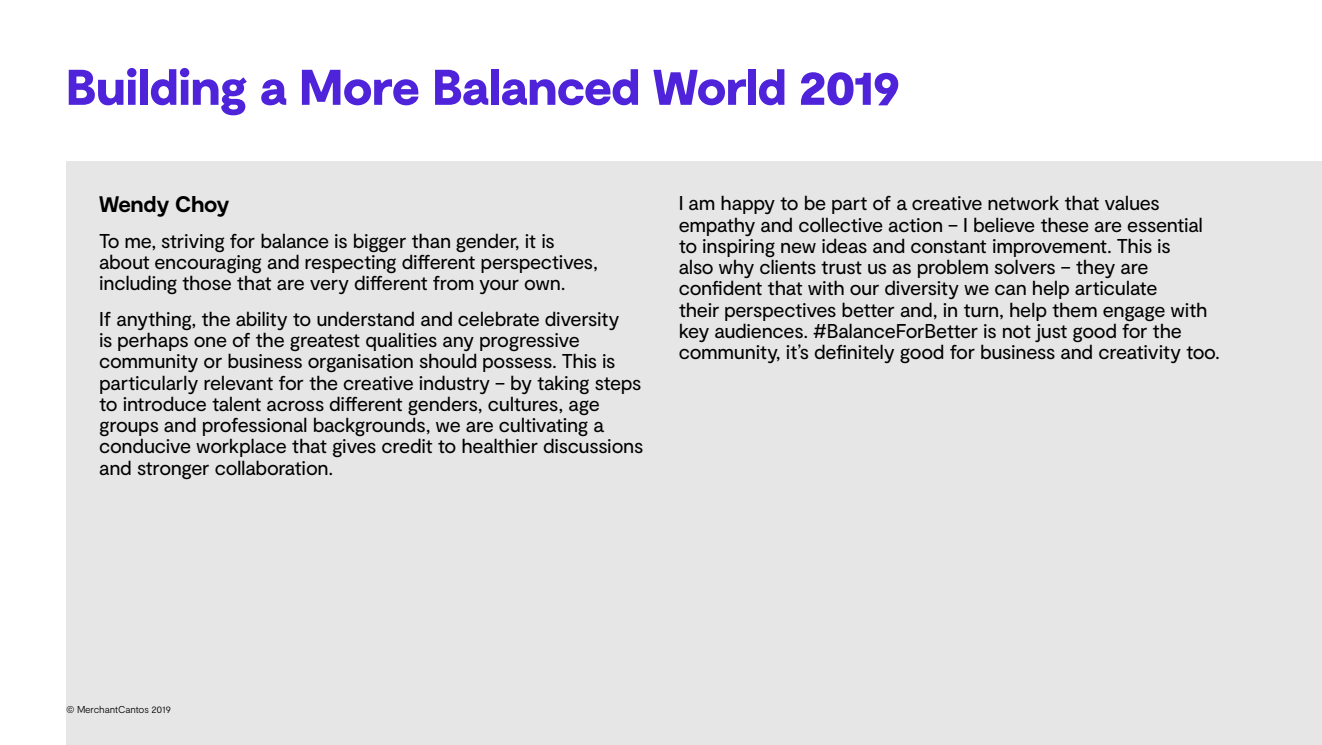
<style>
.page{position:relative;width:1322px;height:745px;background:#fff}
.page>*{position:absolute;margin:0;border:0;box-sizing:border-box;transform-origin:0 0}
.t1{font:900 50px "Moderat";letter-spacing:-.015em;color:#4e23da}
.t2{font:700 22.5px "Moderat";letter-spacing:-.015em;color:#000}
.t3{font:20px/21.2px "Moderat";letter-spacing:-.015em;color:#000}
.t4{font:300 10px "Moderat";letter-spacing:-.01em;color:#000}
</style>
<div class="page">
<div style="left:66px;top:162px;width:1256px;height:582px;background:#e6e6e6"></div>
<h1 class="t1" style="left:66px;top:56px;width:835px">Building a More Balanced World 2019</h1>
<p class="t2" style="left:99px;top:190px;width:132px">Wendy Choy</p>
<p class="t3" style="left:99px;top:230px;width:500px">To me, striving for balance is bigger than gender, it is about encouraging and respecting different perspectives, including those that are very different from your own.</p>
<p class="t3" style="left:99px;top:308px;width:545px">If anything, the ability to understand and celebrate diversity<br>is perhaps one of the greatest qualities any progressive community or business organisation should possess. This is particularly relevant for the creative industry – by taking steps to introduce talent across different genders, cultures, age groups and professional backgrounds, we are cultivating a conducive workplace that gives credit to healthier discussions and stronger collaboration.</p>
<p class="t3" style="left:679px;top:193px;width:543px">I am happy to be part of a creative network that values empathy and collective action – I believe these are essential to inspiring new ideas and constant improvement. This is<br>also why clients trust us as problem solvers – they are confident that with our diversity we can help articulate<br>their perspectives better and, in turn, help them engage with key audiences. #BalanceForBetter is not just good for the community, it’s definitely good for business and creativity too.</p>
<p class="t4" style="left:66px;top:703px;width:106px">© MerchantCantos 2019</p>
</div>
